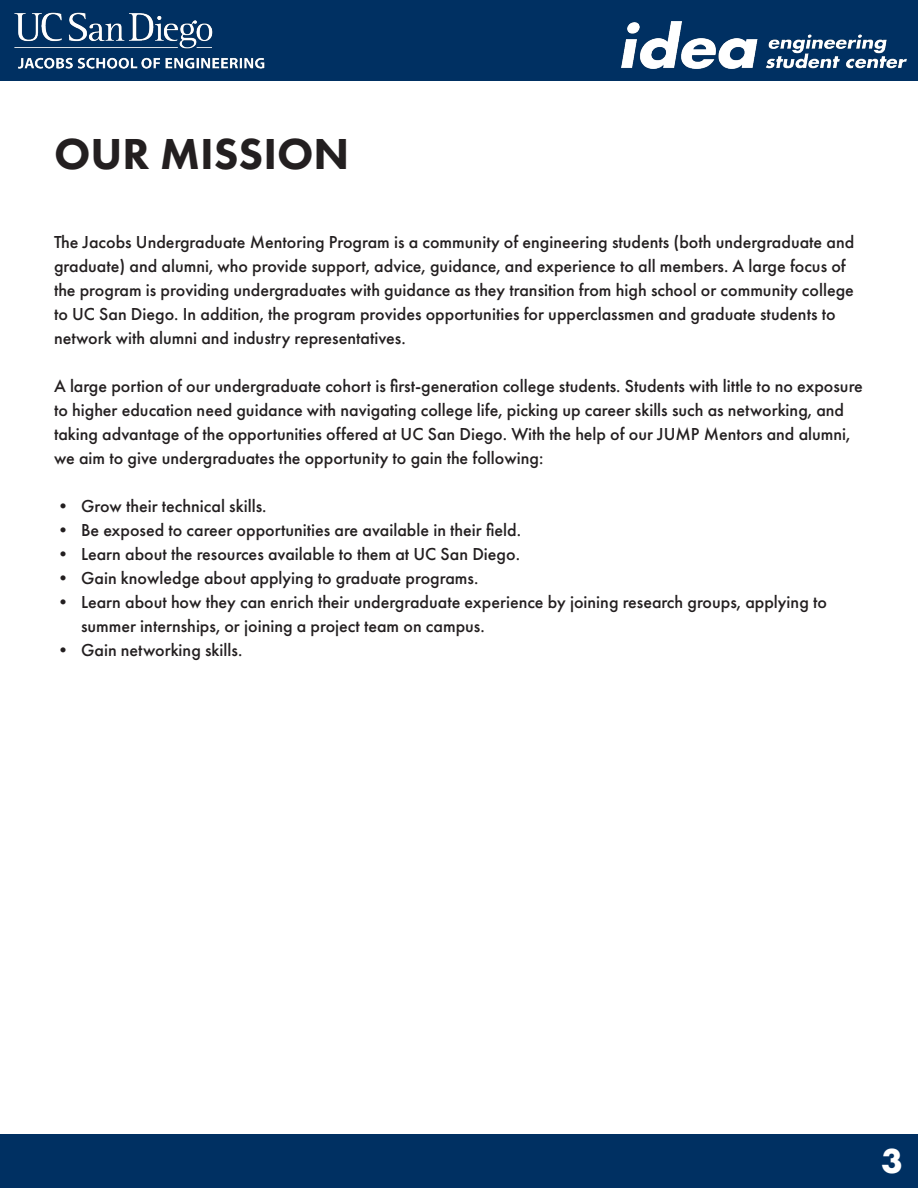
<style>
.page{position:relative;width:918px;height:1188px;background:#fff}
.page>*{position:absolute;margin:0;border:0;box-sizing:border-box;transform-origin:0 0}
.t1{font:800 45px "Futura PT";color:#231f20}
.t2{font:700 36px "Futura PT";color:#fff}
.t3{font:500 18px/24px "Futura PT";color:#231f20}
</style>
<div class="page">
<div style="left:0;top:1134px;width:918px;height:54px;background:#003062"></div>
<div style="left:0;top:0;width:918px;height:81px;background:#003062"></div>
<img style="left:14px;top:12px;width:251px;height:57px">
<img style="left:621px;top:22px;width:286px;height:47px">
<p class="t1" style="left:54px;top:126px;width:297px">OUR MISSION</p>
<p class="t3" style="left:54px;top:230px;width:802px">The Jacobs Undergraduate Mentoring Program is a community of engineering students (both undergraduate and graduate) and alumni, who provide support, advice, guidance, and experience to all members. A large focus of the program is providing undergraduates with guidance as they transition from high school or community college to UC San Diego. In addition, the program provides opportunities for upperclassmen and graduate students to network with alumni and industry representatives.</p>
<p class="t3" style="left:54px;top:374px;width:810px">A large portion of our undergraduate cohort is first-generation college students. Students with little to no exposure to higher education need guidance with navigating college life, picking up career skills such as networking, and taking advantage of the opportunities offered at UC San Diego. With the help of our JUMP Mentors and alumni, we aim to give undergraduates the opportunity to gain the following:</p>
<p class="t3" style="left:54px;top:494px;width:214px">• Grow their technical skills.</p>
<p class="t3" style="left:54px;top:518px;width:469px">• Be exposed to career opportunities are available in their field.</p>
<p class="t3" style="left:54px;top:542px;width:468px">• Learn about the resources available to them at UC San Diego.</p>
<p class="t3" style="left:54px;top:566px;width:426px">• Gain knowledge about applying to graduate programs.</p>
<p class="t3" style="left:81px;top:590px;width:747px;text-indent:-27px">• Learn about how they can enrich their undergraduate experience by joining research groups, applying to summer internships, or joining a project team on campus.</p>
<p class="t3" style="left:54px;top:638px;width:190px">• Gain networking skills.</p>
<h2 class="t2" style="left:881px;top:1138px;width:23px">3</h2>
</div>
